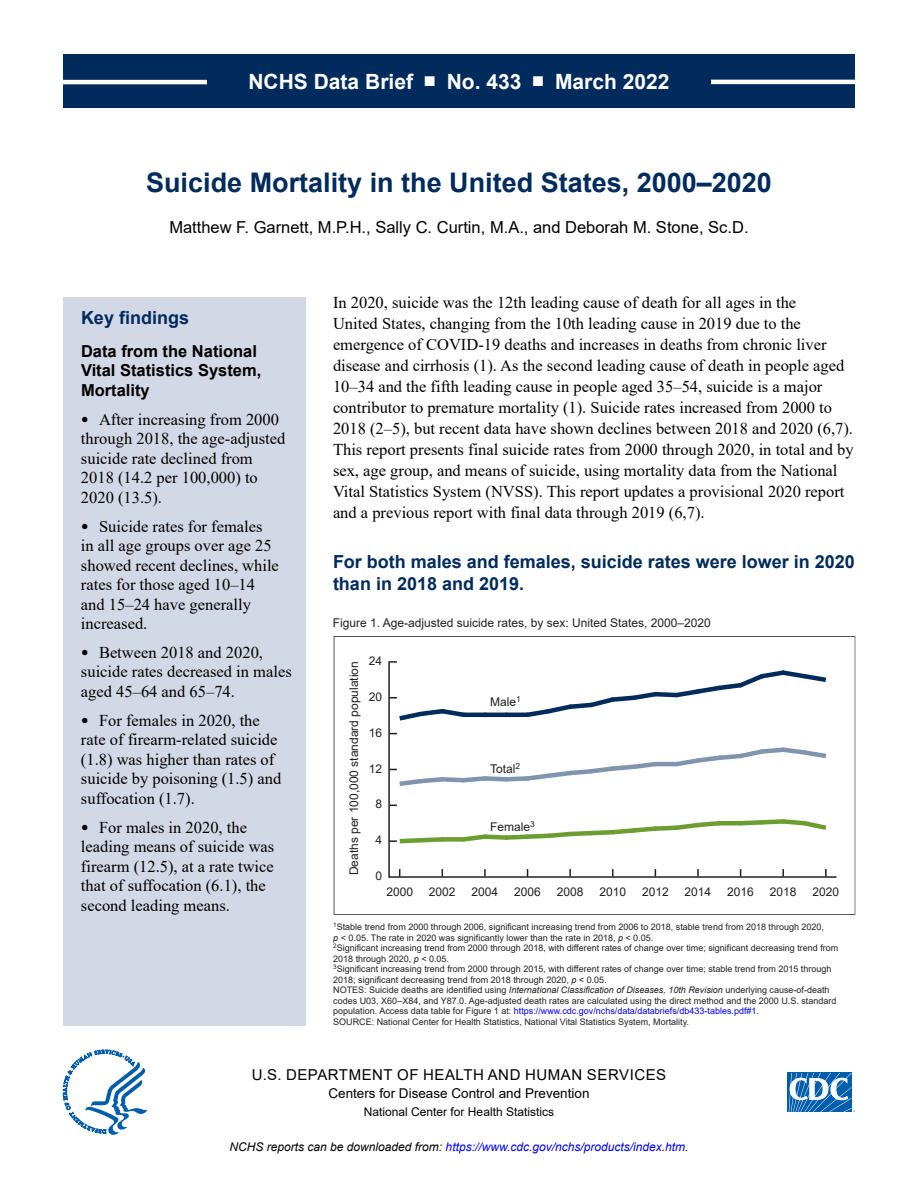
<style>
.page{position:relative;width:918px;height:1188px;background:#fff}
.page>*{position:absolute;margin:0;border:0;box-sizing:border-box;transform-origin:0 0}
.H1_Title{font:700 27px "Arial";color:#002b5c}
.H1_Header_P1{font:700 21px "Arial";color:#fff}
.H2_KFtitle{font:700 18px/22.5px "Arial";color:#002b5c}
.P_Basic_Paragraph{font:16.5px/19.5px "Times New Roman";color:#000}
.P_Byline{font:16.5px "Arial";color:#000}
.H3_KFsubtitle{font:700 16.5px/19.5px "Arial";color:#000}
.H1_Footer{font:15px "Arial";letter-spacing:.035em;color:#000}
.H1_Footer-2{font:13.5px "Arial";color:#000}
.t1{font:12px "Arial";color:#231f20}
.t2{font:italic 12px "Arial";color:#00f}
.H1_Footer-3{font:12px "Arial";color:#000}
.t3{font:9px/10.5px "Arial";color:#231f20}
.s1{font-size:12.3px}
.s2{font-style:italic}
.s3{color:#00f}
.s4{color:#000}
</style>
<div class="page">
<svg style="left:787px;top:1072px;width:65px;height:1px"></svg>
<div style="left:787px;top:1073px;width:64px;height:39px;background:#005daa"></div>
<svg style="left:789px;top:1073px;width:66px;height:39px"></svg>
<svg style="left:63px;top:1050px;width:84px;height:85px"></svg>
<div style="left:63px;top:54px;width:792px;height:54px;background:#002b5c"></div>
<hr style="left:63px;top:80px;width:144px;height:4px;background:#fff">
<hr style="left:711px;top:80px;width:144px;height:4px;background:#fff">
<div style="left:63px;top:297px;width:243px;height:729px;background:#d3d8e6"></div>
<svg style="left:334px;top:636px;width:521px;height:279px"></svg>
<h1 class="H1_Header_P1" style="left:248px;top:66px;width:422px">NCHS Data Brief ■ No. 433 ■ March 2022</h1>
<h1 class="H1_Title" style="left:146px;top:163px;width:627px">Suicide Mortality in the United States, 2000–2020</h1>
<p class="P_Byline" style="left:169px;top:216px;width:581px">Matthew F. Garnett, M.P.H., Sally C. Curtin, M.A., and Deborah M. Stone, Sc.D.</p>
<h2 class="H2_KFtitle" style="left:81px;top:306px;width:110px">Key findings</h2>
<h3 class="H3_KFsubtitle" style="left:81px;top:341px;width:182px">Data from the National<br>Vital Statistics System,<br>Mortality</h3>
<p class="P_Basic_Paragraph" style="left:81px;top:409px;width:206px"><span class="s1">●</span> After increasing from 2000 through 2018, the age-adjusted suicide rate declined from<br>2018 (14.2 per 100,000) to<br>2020 (13.5).</p>
<p class="P_Basic_Paragraph" style="left:81px;top:516px;width:199px"><span class="s1">●</span> Suicide rates for females in all age groups over age 25 showed recent declines, while rates for those aged 10–14 and 15–24 have generally increased.</p>
<p class="P_Basic_Paragraph" style="left:81px;top:642px;width:212px"><span class="s1">●</span> Between 2018 and 2020, suicide rates decreased in males aged 45–64 and 65–74.</p>
<p class="P_Basic_Paragraph" style="left:81px;top:710px;width:202px"><span class="s1">●</span> For females in 2020, the rate of firearm-related suicide (1.8) was higher than rates of suicide by poisoning (1.5) and suffocation (1.7).</p>
<p class="P_Basic_Paragraph" style="left:81px;top:817px;width:195px"><span class="s1">●</span> For males in 2020, the leading means of suicide was firearm (12.5), at a rate twice that of suffocation (6.1), the second leading means.</p>
<p class="P_Basic_Paragraph" style="left:333px;top:292px;width:522px;line-height:21px">In 2020, suicide was the 12th leading cause of death for all ages in the<br>United States, changing from the 10th leading cause in 2019 due to the emergence of COVID-19 deaths and increases in deaths from chronic liver disease and cirrhosis (1). As the second leading cause of death in people aged 10–34 and the fifth leading cause in people aged 35–54, suicide is a major contributor to premature mortality (1). Suicide rates increased from 2000 to 2018 (2–5), but recent data have shown declines between 2018 and 2020 (6,7).<br>This report presents final suicide rates from 2000 through 2020, in total and by sex, age group, and means of suicide, using mortality data from the National Vital Statistics System (NVSS). This report updates a provisional 2020 report and a previous report with final data through 2019 (6,7).</p>
<h2 class="H2_KFtitle" style="left:333px;top:551px;width:523px">For both males and females, suicide rates were lower in 2020 than in 2018 and 2019.</h2>
<p class="t1" style="left:333px;top:615px;width:380px">Figure 1. Age-adjusted suicide rates, by sex: United States, 2000–2020</p>
<p class="t1" style="left:346px;top:875px;width:216px;rotate:-90deg">Deaths per 100,000 standard population</p>
<p class="t1" style="left:369px;top:652px;width:15px">24</p>
<p class="t1" style="left:369px;top:688px;width:15px">20</p>
<p class="t1" style="left:369px;top:724px;width:15px">16</p>
<p class="t1" style="left:369px;top:760px;width:15px">12</p>
<p class="t1" style="left:375px;top:796px;width:8px">8</p>
<p class="t1" style="left:375px;top:832px;width:8px">4</p>
<p class="t1" style="left:375px;top:868px;width:8px">0</p>
<p class="t1" style="left:490px;top:693px;width:32px">Male<sup>1</sup></p>
<p class="t1" style="left:490px;top:761px;width:32px">Total<sup>2</sup></p>
<p class="t1" style="left:490px;top:819px;width:46px">Female<sup>3</sup></p>
<p class="t1" style="left:386px;top:883px;width:28px">2000</p>
<p class="t1" style="left:429px;top:883px;width:28px">2002</p>
<p class="t1" style="left:472px;top:883px;width:28px">2004</p>
<p class="t1" style="left:514px;top:883px;width:28px">2006</p>
<p class="t1" style="left:557px;top:883px;width:28px">2008</p>
<p class="t1" style="left:599px;top:883px;width:28px">2010</p>
<p class="t1" style="left:642px;top:883px;width:28px">2012</p>
<p class="t1" style="left:685px;top:883px;width:28px">2014</p>
<p class="t1" style="left:727px;top:883px;width:28px">2016</p>
<p class="t1" style="left:770px;top:883px;width:28px">2018</p>
<p class="t1" style="left:812px;top:883px;width:28px">2020</p>
<p class="t3" style="left:333px;top:922px;width:507px"><sup>1</sup>Stable trend from 2000 through 2006, significant increasing trend from 2006 to 2018, stable trend from 2018 through 2020,<br><span class="s2">p</span> &lt; 0.05. The rate in 2020 was significantly lower than the rate in 2018, <span class="s2">p</span> &lt; 0.05.<br><sup>2</sup>Significant increasing trend from 2000 through 2018, with different rates of change over time; significant decreasing trend from 2018 through 2020, <span class="s2">p</span> &lt; 0.05.<br><sup>3</sup>Significant increasing trend from 2000 through 2015, with different rates of change over time; stable trend from 2015 through 2018; significant decreasing trend from 2018 through 2020, <span class="s2">p</span> &lt; 0.05.<br>NOTES: Suicide deaths are identified using <span class="s2">International Classification of Diseases, 10th Revision</span> underlying cause-of-death codes U03, X60–X84, and Y87.0. Age-adjusted death rates are calculated using the direct method and the 2000 U.S. standard population. Access data table for Figure 1 at: <span class="s3">https://www.cdc.gov/nchs/data/databriefs/db433-tables.pdf#1</span>.<br>SOURCE: National Center for Health Statistics, National Vital Statistics System, Mortality.</p>
<h1 class="H1_Footer" style="left:252px;top:1064px;width:416px">U.S. DEPARTMENT OF HEALTH AND HUMAN SERVICES</h1>
<h1 class="H1_Footer-2" style="left:328px;top:1084px;width:263px">Centers for Disease Control and Prevention</h1>
<h1 class="H1_Footer-3" style="left:364px;top:1103px;width:192px">National Center for Health Statistics</h1>
<p class="t2" style="left:230px;top:1139px;width:460px"><span class="s4">NCHS reports can be downloaded from:</span> https://www.cdc.gov/nchs/products/index.htm<span class="s4">.</span></p>
</div>
